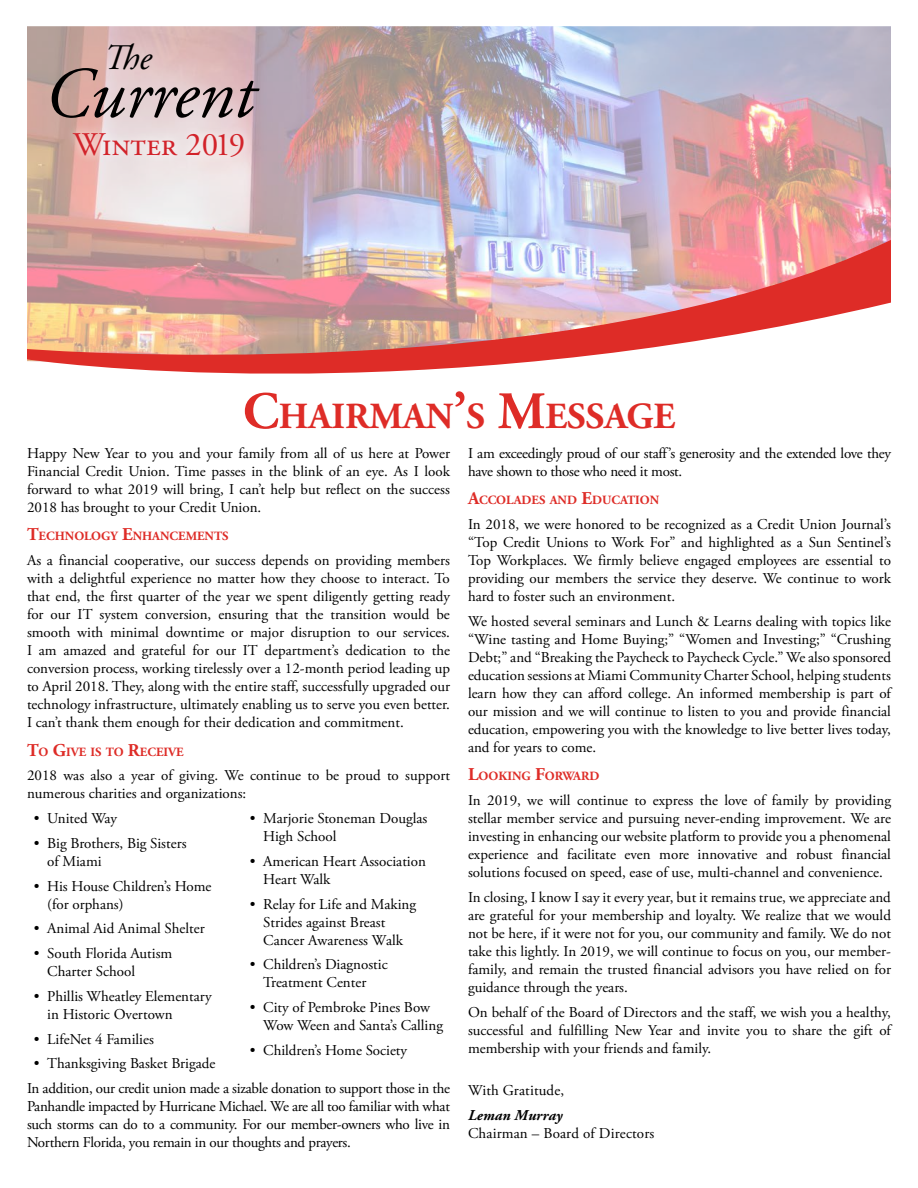
<style>
.page{position:relative;width:918px;height:1188px;background:#fff}
.page>*{position:absolute;margin:0;border:0;box-sizing:border-box;transform-origin:0 0}
.t1{font:italic 72px "Adobe Garamond Pro";color:#000}
.t2{font:700 36.75px "Adobe Garamond Pro";color:#de2c27}
.t3{font:italic 36px "Adobe Garamond Pro";color:#000}
.t4{font:33px "Adobe Garamond Pro";color:#d2232a}
.t5{font:15px/18px "Adobe Garamond Pro";color:#000}
.t6{font:15px/18px "Adobe Garamond Pro";letter-spacing:-.02em;color:#000}
.t7{font:italic 700 15px "Adobe Garamond Pro";letter-spacing:.01em;color:#000}
.t8{font:700 12.6px "Adobe Garamond Pro";color:#de2c27}
.s1{font-size:52.5px}
.s2{font-size:18px}
</style>
<div class="page">
<img style="left:27px;top:26px;width:864px;height:214px">
<svg style="left:65px;top:123px;width:188px;height:42px;background:#ead7d7"></svg>
<img style="left:27px;top:240px;width:864px;height:134px">
<h3 class="t3" style="left:103px;top:36px;width:50px">The</h3>
<h1 class="t1" style="left:44px;top:51px;width:212px">Current</h1>
<h3 class="t4" style="left:73px;top:124px;width:174px">Winter 2019</h3>
<h2 class="t2" style="left:243px;top:395px;width:434px"><span class="s1">C</span>HAIRMAN<span class="s1">’</span>S <span class="s1">M</span>ESSAGE</h2>
<p class="t5" style="left:27px;top:445px;width:425px;text-align:justify">Happy New Year to you and your family from all of us here at Power Financial Credit Union. Time passes in the blink of an eye. As I look forward to what 2019 will bring, I can’t help but reflect on the success 2018 has brought to your Credit Union.</p>
<p class="t8" style="left:27px;top:529px;width:203px"><span class="s2">T</span>ECHNOLOGY <span class="s2">E</span>NHANCEMENTS</p>
<p class="t5" style="left:27px;top:552px;width:425px;text-align:justify">As a financial cooperative, our success depends on providing members with a delightful experience no matter how they choose to interact. To that end, the first quarter of the year we spent diligently getting ready for our IT system conversion, ensuring that the transition would be smooth with minimal downtime or major disruption to our services.<br>I am amazed and grateful for our IT department’s dedication to the conversion process, working tirelessly over a 12-month period leading up to April 2018. They, along with the entire staff, successfully upgraded our technology infrastructure, ultimately enabling us to serve you even better.<br>I can’t thank them enough for their dedication and commitment.</p>
<p class="t8" style="left:27px;top:744px;width:158px"><span class="s2">T</span>O <span class="s2">G</span>IVE IS TO <span class="s2">R</span>ECEIVE</p>
<p class="t5" style="left:27px;top:767px;width:425px">2018 was also a year of giving. We continue to be proud to support numerous charities and organizations:</p>
<p class="t5" style="left:34px;top:810px;width:85px">• United Way</p>
<p class="t5" style="left:47px;top:835px;width:141px;text-indent:-14px">• Big Brothers, Big Sisters of Miami</p>
<p class="t5" style="left:47px;top:877px;width:166px;text-indent:-14px">• His House Children’s Home (for orphans)</p>
<p class="t5" style="left:34px;top:920px;width:172px">• Animal Aid Animal Shelter</p>
<p class="t5" style="left:47px;top:945px;width:127px;text-indent:-13px">• South Florida Autism<br>Charter School</p>
<p class="t5" style="left:47px;top:988px;width:166px;text-indent:-14px">• Phillis Wheatley Elementary in Historic Overtown</p>
<p class="t5" style="left:34px;top:1030px;width:122px">• LifeNet 4 Families</p>
<p class="t5" style="left:34px;top:1055px;width:183px">• Thanksgiving Basket Brigade</p>
<p class="t5" style="left:263px;top:810px;width:166px;text-indent:-14px">• Marjorie Stoneman Douglas<br>High School</p>
<p class="t5" style="left:263px;top:853px;width:164px;text-indent:-13px">• American Heart Association<br>Heart Walk</p>
<p class="t5" style="left:263px;top:895px;width:154px;text-indent:-14px">• Relay for Life and Making<br>Strides against Breast<br>Cancer Awareness Walk</p>
<p class="t5" style="left:250px;top:956px;width:139px;text-align:center">• Children’s Diagnostic<br>Treatment Center</p>
<p class="t5" style="left:263px;top:999px;width:181px;text-indent:-14px">• City of Pembroke Pines Bow<br>Wow Ween and Santa’s Calling</p>
<p class="t5" style="left:250px;top:1042px;width:159px">• Children’s Home Society</p>
<p class="t5" style="left:27px;top:1080px;width:425px;text-align:justify">In addition, our credit union made a sizable donation to support those in the Panhandle impacted by Hurricane Michael. We are all too familiar with what such storms can do to a community. For our member-owners who live in Northern Florida, you remain in our thoughts and prayers.</p>
<p class="t6" style="left:468px;top:445px;width:424px">I am exceedingly proud of our staff’s generosity and the extended love they have shown to those who need it most.</p>
<p class="t8" style="left:468px;top:493px;width:193px"><span class="s2">A</span>CCOLADES AND <span class="s2">E</span>DUCATION</p>
<p class="t5" style="left:468px;top:516px;width:425px;text-align:justify">In 2018, we were honored to be recognized as a Credit Union Journal’s “Top Credit Unions to Work For” and highlighted as a Sun Sentinel’s Top Workplaces. We firmly believe engaged employees are essential to providing our members the service they deserve. We continue to work hard to foster such an environment.</p>
<p class="t5" style="left:468px;top:613px;width:425px;text-align:justify">We hosted several seminars and Lunch &amp; Learns dealing with topics like “Wine tasting and Home Buying;” “Women and Investing;” “Crushing Debt;” and “Breaking the Paycheck to Paycheck Cycle.” We also sponsored education sessions at Miami Community Charter School, helping students learn how they can afford college. An informed membership is part of our mission and we will continue to listen to you and provide financial education, empowering you with the knowledge to live better lives today, and for years to come.</p>
<p class="t8" style="left:468px;top:769px;width:133px"><span class="s2">L</span>OOKING <span class="s2">F</span>ORWARD</p>
<p class="t5" style="left:468px;top:792px;width:425px;text-align:justify">In 2019, we will continue to express the love of family by providing stellar member service and pursuing never-ending improvement. We are investing in enhancing our website platform to provide you a phenomenal experience and facilitate even more innovative and robust financial solutions focused on speed, ease of use, multi-channel and convenience.</p>
<p class="t5" style="left:468px;top:889px;width:425px;text-align:justify">In closing, I know I say it every year, but it remains true, we appreciate and are grateful for your membership and loyalty. We realize that we would not be here, if it were not for you, our community and family. We do not take this lightly. In 2019, we will continue to focus on you, our member&shy;family, and remain the trusted financial advisors you have relied on for guidance through the years.</p>
<p class="t5" style="left:468px;top:1003px;width:425px;text-align:justify">On behalf of the Board of Directors and the staff, we wish you a healthy, successful and fulfilling New Year and invite you to share the gift of membership with your friends and family.</p>
<p class="t5" style="left:468px;top:1082px;width:98px">With Gratitude,</p>
<p class="t7" style="left:468px;top:1107px;width:96px">Leman Murray</p>
<p class="t5" style="left:468px;top:1125px;width:188px">Chairman – Board of Directors</p>
</div>
